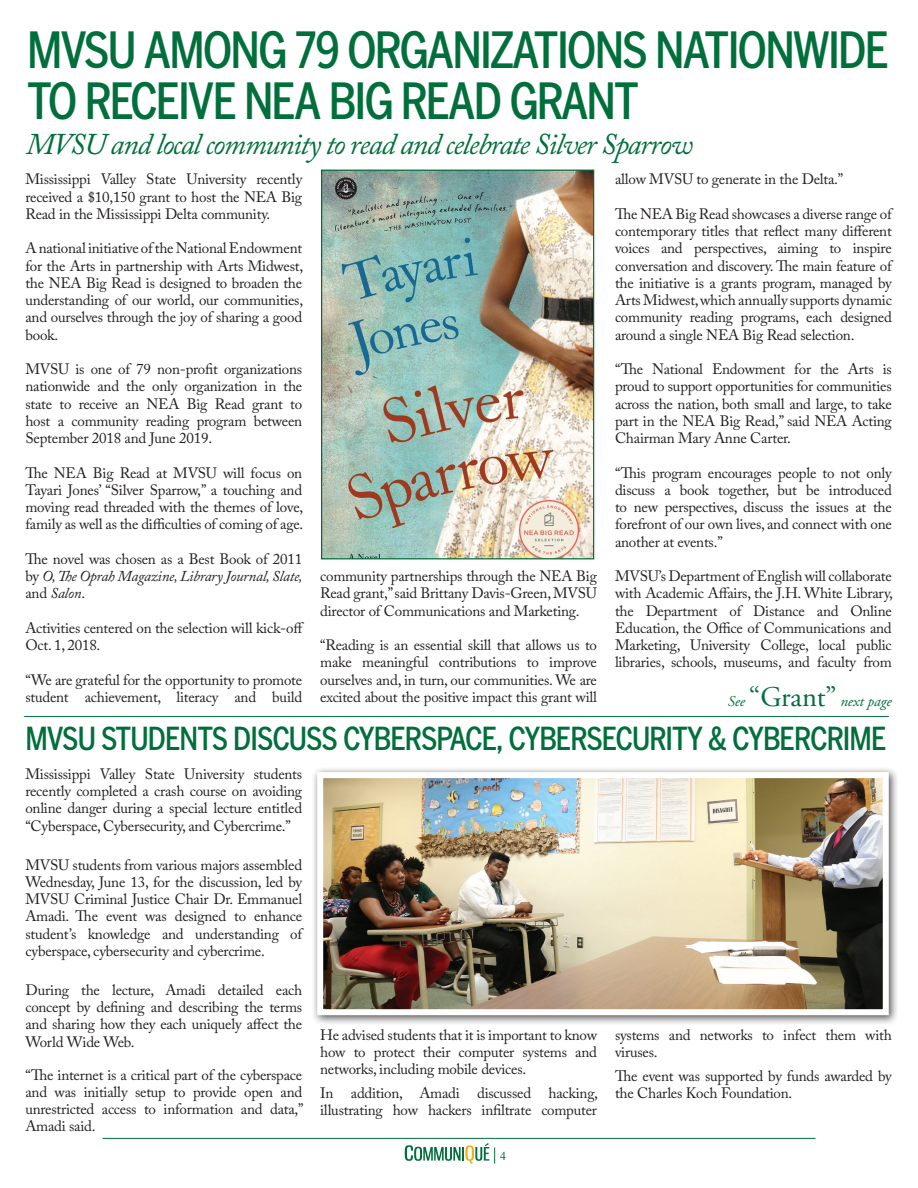
<style>
.page{position:relative;width:918px;height:1188px;background:#fff}
.page>*{position:absolute;margin:0;border:0;box-sizing:border-box;transform-origin:0 0}
.t1{font:49.5px/51px "Benton Got Cn Med";letter-spacing:-.04em;color:#006f3c}
.t2{font:31.5px "Benton Got Cn Med";letter-spacing:-.03em;color:#006f3c}
.t3{font:italic 30px "Adobe Caslon Pro";letter-spacing:-.04em;color:#006f3c}
.t4{font:15px/17.2px "Adobe Caslon Pro";letter-spacing:-.015em;color:#231f20;text-align:justify}
.t5{font:italic 15px/17.2px "Adobe Caslon Pro";letter-spacing:-.015em;color:#231f20;text-align:justify}
.t6{font:italic 15px "Adobe Garamond Pro";color:#006f3c}
.t7{font:12px "Times";color:#006f3c}
.s1{font-style:normal}
.s2{font-style:normal;font-size:28.5px}
</style>
<div class="page">
<img style="left:323px;top:172px;width:269px;height:385px">
<div style="left:321px;top:170px;width:273px;height:389px;border:1px solid #006f3c"></div>
<svg style="left:405px;top:1143px;width:90px;height:21px"></svg>
<hr style="left:103px;top:1138px;width:712px;height:1px;background:#006f3c">
<hr style="left:24px;top:716px;width:865px;height:1px;background:#006f3c">
<div style="left:311px;top:766px;width:588px;height:259px;background:#231f20;opacity:.75"></div>
<img style="left:324px;top:779px;width:558px;height:229px">
<div style="left:317px;top:772px;width:572px;height:243px;border:6px solid #fff"></div>
<h1 class="t1" style="left:27px;top:23px;width:863px">MVSU AMONG 79 ORGANIZATIONS NATIONWIDE<br>TO RECEIVE NEA BIG READ GRANT</h1>
<h3 class="t3" style="left:26px;top:126px;width:668px">MVSU and local community to read and celebrate Silver Sparrow</h3>
<p class="t4" style="left:25px;top:171px;width:278px">Mississippi Valley State University recently received a $10,150 grant to host the NEA Big Read in the Mississippi Delta community.</p>
<p class="t4" style="left:25px;top:240px;width:279px">A national initiative of the National Endowment for the Arts in partnership with Arts Midwest, the NEA Big Read is designed to broaden the understanding of our world, our communities, and ourselves through the joy of sharing a good book.</p>
<p class="t4" style="left:25px;top:360px;width:278px">MVSU is one of 79 non-profit organizations nationwide and the only organization in the state to receive an NEA Big Read grant to host a community reading program between September 2018 and June 2019.</p>
<p class="t4" style="left:25px;top:464px;width:279px">The NEA Big Read at MVSU will focus on Tayari Jones’ “Silver Sparrow,” a touching and moving read threaded with the themes of love, family as well as the difficulties of coming of age.</p>
<p class="t5" style="left:25px;top:550px;width:279px"><span class="s1">The novel was chosen as a Best Book of 2011 by</span> O, The Oprah Magazine, Library Journal, Slate, <span class="s1">and</span> Salon<span class="s1">.</span></p>
<p class="t4" style="left:25px;top:619px;width:280px">Activities centered on the selection will kick-off<br>Oct. 1, 2018.</p>
<p class="t4" style="left:25px;top:671px;width:278px">“We are grateful for the opportunity to promote student achievement, literacy and build</p>
<p class="t4" style="left:320px;top:567px;width:278px">community partnerships through the NEA Big Read grant,” said Brittany Davis-Green, MVSU director of Communications and Marketing.</p>
<p class="t4" style="left:320px;top:636px;width:278px">“Reading is an essential skill that allows us to make meaningful contributions to improve ourselves and, in turn, our communities. We are excited about the positive impact this grant will</p>
<p class="t4" style="left:615px;top:171px;width:230px">allow MVSU to generate in the Delta.”</p>
<p class="t4" style="left:615px;top:205px;width:278px">The NEA Big Read showcases a diverse range of contemporary titles that reflect many different voices and perspectives, aiming to inspire conversation and discovery. The main feature of the initiative is a grants program, managed by Arts Midwest, which annually supports dynamic community reading programs, each designed around a single NEA Big Read selection.</p>
<p class="t4" style="left:615px;top:360px;width:278px">“The National Endowment for the Arts is proud to support opportunities for communities across the nation, both small and large, to take part in the NEA Big Read,” said NEA Acting Chairman Mary Anne Carter.</p>
<p class="t4" style="left:615px;top:464px;width:278px">“This program encourages people to not only discuss a book together, but be introduced to new perspectives, discuss the issues at the forefront of our own lives, and connect with one another at events.”</p>
<p class="t4" style="left:615px;top:567px;width:279px">MVSU’s Department of English will collaborate with Academic Affairs, the J.H. White Library, the Department of Distance and Online Education, the Office of Communications and Marketing, University College, local public libraries, schools, museums, and faculty from</p>
<p class="t6" style="left:728px;top:692px;width:165px">See <span class="s2">“Grant”</span> next page</p>
<h2 class="t2" style="left:25px;top:720px;width:862px">MVSU STUDENTS DISCUSS CYBERSPACE, CYBERSECURITY &amp; CYBERCRIME</h2>
<p class="t4" style="left:25px;top:765px;width:278px">Mississippi Valley State University students recently completed a crash course on avoiding online danger during a special lecture entitled “Cyberspace, Cybersecurity, and Cybercrime.”</p>
<p class="t4" style="left:25px;top:856px;width:278px">MVSU students from various majors assembled Wednesday, June 13, for the discussion, led by MVSU Criminal Justice Chair Dr. Emmanuel Amadi. The event was designed to enhance student’s knowledge and understanding of cyberspace, cybersecurity and cybercrime.</p>
<p class="t4" style="left:25px;top:981px;width:278px">During the lecture, Amadi detailed each concept by defining and describing the terms and sharing how they each uniquely affect the World Wide Web.</p>
<p class="t4" style="left:25px;top:1066px;width:280px">“The internet is a critical part of the cyberspace and was initially setup to provide open and unrestricted access to information and data,” Amadi said.</p>
<p class="t4" style="left:320px;top:1026px;width:278px">He advised students that it is important to know how to protect their computer systems and networks, including mobile devices.</p>
<p class="t4" style="left:320px;top:1084px;width:279px">In addition, Amadi discussed hacking, illustrating how hackers infiltrate computer</p>
<p class="t4" style="left:615px;top:1026px;width:278px">systems and networks to infect them with viruses.</p>
<p class="t4" style="left:615px;top:1067px;width:278px">The event was supported by funds awarded by the Charles Koch Foundation.</p>
<p class="t7" style="left:500px;top:1145px;width:7px">4</p>
</div>
